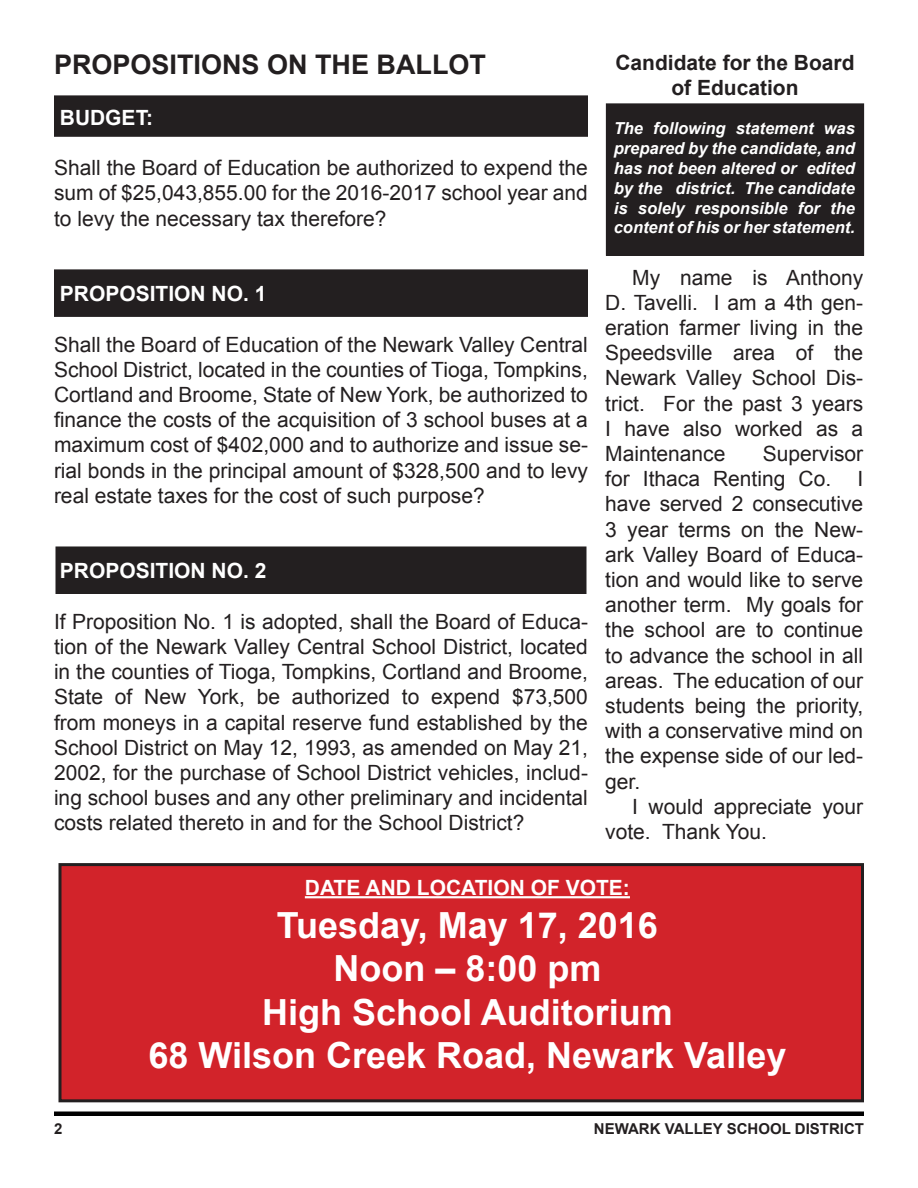
<style>
.page{position:relative;width:918px;height:1188px;background:#fff}
.page>*{position:absolute;margin:0;border:0;box-sizing:border-box;transform-origin:0 0}
.t1{font:700 36px "Arial";color:#fff}
.t2{font:700 27px "Arial";color:#231f20}
.t3{font:21px/25.2px "Arial";color:#231f20;text-align:justify}
.t4{font:700 21px "Arial";color:#fff}
.t5{font:700 21px/25.2px "Arial";color:#231f20;text-align:center}
.t6{font:italic 700 16.5px/19.8px "Arial";color:#fff;text-align:justify}
.t7{font:700 15px "Arial";color:#231f20}
</style>
<div class="page">
<hr style="left:54px;top:1112px;width:810px;height:4px;background:#000">
<div style="left:60px;top:865px;width:802px;height:236px;background:#d2232a"></div>
<div style="left:58px;top:863px;width:806px;height:239px;border:3px solid #231f20"></div>
<div style="left:57px;top:548px;width:528px;height:44px;background:#231f20"></div>
<div style="left:56px;top:546px;width:530px;height:48px;border:3px solid #231f20"></div>
<div style="left:56px;top:271px;width:530px;height:44px;background:#231f20"></div>
<div style="left:54px;top:269px;width:534px;height:48px;border:3px solid #231f20"></div>
<div style="left:56px;top:97px;width:530px;height:38px;background:#231f20"></div>
<div style="left:54px;top:95px;width:534px;height:42px;border:3px solid #231f20"></div>
<div style="left:606px;top:104px;width:258px;height:151px;background:#231f20"></div>
<div style="left:606px;top:104px;width:258px;height:152px;border:1px solid #231f20"></div>
<hr style="left:305px;top:896px;width:325px;height:2px;background:#fff">
<p class="t2" style="left:54px;top:47px;width:434px">PROPOSITIONS ON THE BALLOT</p>
<p class="t4" style="left:60px;top:103px;width:95px">BUDGET:</p>
<p class="t3" style="left:54px;top:155px;width:535px">Shall the Board of Education be authorized to expend the sum of $25,043,855.00 for the 2016-2017 school year and to levy the necessary tax therefore?</p>
<p class="t4" style="left:60px;top:280px;width:208px">PROPOSITION NO. 1</p>
<p class="t3" style="left:54px;top:332px;width:536px">Shall the Board of Education of the Newark Valley Central School District, located in the counties of Tioga, Tompkins, Cortland and Broome, State of New York, be authorized to finance the costs of the acquisition of 3 school buses at a maximum cost of $402,000 and to authorize and issue se&shy;rial bonds in the principal amount of $328,500 and to levy real estate taxes for the cost of such purpose?</p>
<p class="t4" style="left:60px;top:557px;width:208px">PROPOSITION NO. 2</p>
<p class="t3" style="left:54px;top:609px;width:536px">If Proposition No. 1 is adopted, shall the Board of Educa&shy;tion of the Newark Valley Central School District, located in the counties of Tioga, Tompkins, Cortland and Broome, State of New York, be authorized to expend $73,500 from moneys in a capital reserve fund established by the School District on May 12, 1993, as amended on May 21, 2002, for the purchase of School District vehicles, includ&shy;ing school buses and any other preliminary and incidental costs related thereto in and for the School District?</p>
<p class="t5" style="left:615px;top:51px;width:241px">Candidate for the Board of Education</p>
<p class="t6" style="left:614px;top:119px;width:243px">The following statement was prepared by the candidate, and has not been altered or edited by the district. The candidate is solely responsible for the content of his or her statement.</p>
<p class="t3" style="left:605px;top:265px;width:260px;text-indent:27px">My name is Anthony D. Tavelli. I am a 4th gen&shy;eration farmer living in the Speedsville area of the Newark Valley School Dis&shy;trict. For the past 3 years I have also worked as a Maintenance</p>
<p class="t3" style="left:605px;top:441px;width:260px;text-indent:158px">Supervisor for Ithaca Renting Co. I have served 2 consecutive 3 year terms on the New&shy;ark Valley Board of Educa&shy;tion and would like to serve another term. My goals for the school are to continue to advance the school in all areas. The education of our students being the priority, with a conservative mind on the expense side of our led&shy;ger.</p>
<p class="t3" style="left:605px;top:794px;width:260px;text-indent:27px">I would appreciate your vote. Thank You.</p>
<p class="t4" style="left:305px;top:874px;width:327px">DATE AND LOCATION OF VOTE:</p>
<p class="t1" style="left:277px;top:902px;width:382px">Tuesday, May 17, 2016</p>
<p class="t1" style="left:333px;top:945px;width:270px">Noon – 8:00 pm</p>
<p class="t1" style="left:262px;top:988px;width:412px">High School Auditorium</p>
<p class="t1" style="left:148px;top:1031px;width:639px">68 Wilson Creek Road, Newark Valley</p>
<p class="t7" style="left:54px;top:1119px;width:10px">2</p>
<p class="t7" style="left:594px;top:1119px;width:272px">NEWARK VALLEY SCHOOL DISTRICT</p>
</div>
